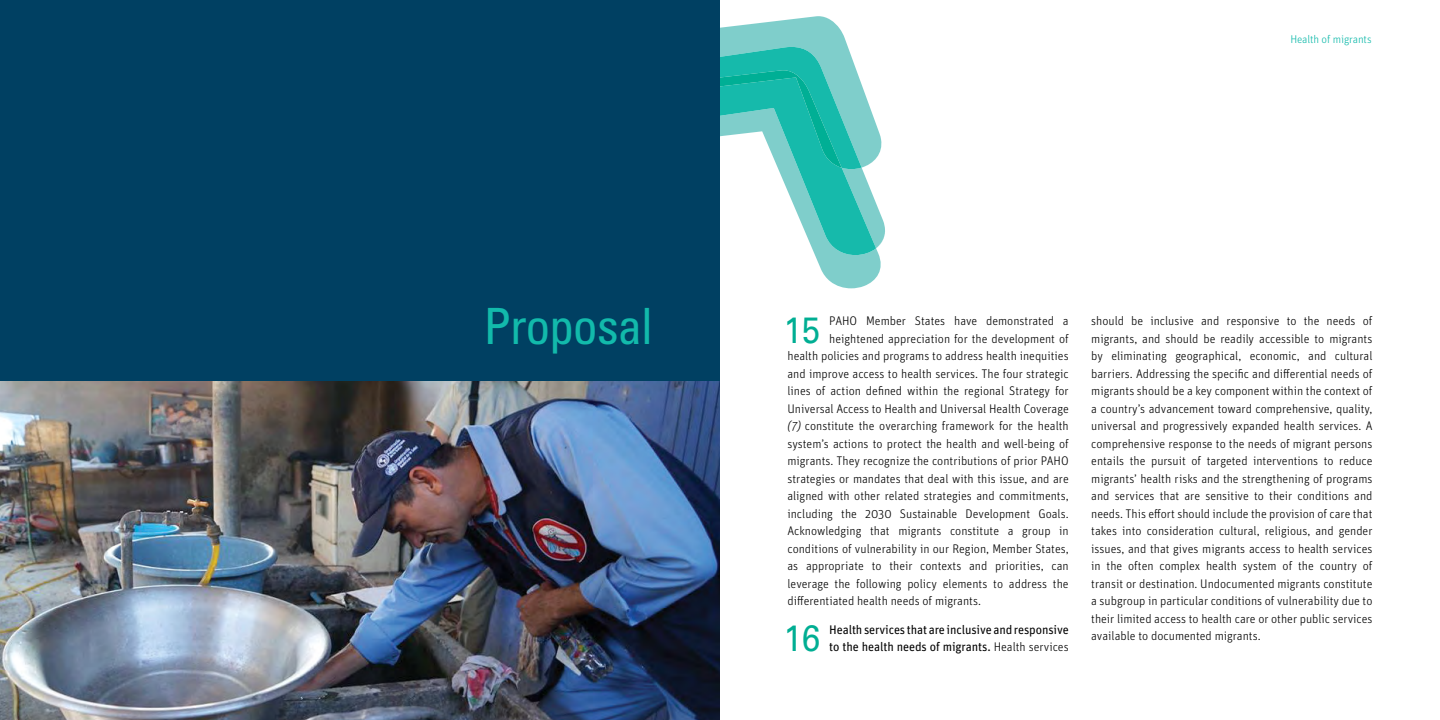
<style>
.page{position:relative;width:1440px;height:720px;background:#fff}
.page>*{position:absolute;margin:0;border:0;box-sizing:border-box;transform-origin:0 0}
.Section_Title{font:condensed 50px "Univers";letter-spacing:-.025em;color:#12baab}
.Body_text_initial_ca{font:36.75px "Univers";color:#00ae93;scale:.9 1}
.Body_text_initial_ca-2{font:300 12.5px/17.5px "Unit";color:#000;text-align:justify}
.Body_text_initial_ca-3{font:12.5px/17.5px "Unit";letter-spacing:-.01em;color:#000}
.t1{font:300 11.25px "Unit";letter-spacing:-.01em;color:#12baab}
.s1{font-style:italic}
.s2{font-weight:300}
</style>
<div class="page">
<div style="left:0;top:0;width:720px;height:720px;background:#004062"></div>
<svg style="left:720px;top:16px;width:165px;height:272px"></svg>
<img style="left:0;top:382px;width:720px;height:338px">
<p class="Section_Title" style="left:484px;top:294px;width:171px">Proposal</p>
<p class="t1" style="left:1290px;top:32px;width:83px">Health of migrants</p>
<p class="Body_text_initial_ca" style="left:784px;top:308px;width:42px">15</p>
<p class="Body_text_initial_ca-2" style="left:829px;top:312px;width:241px">PAHO Member States have demonstrated a</p>
<p class="Body_text_initial_ca-2" style="left:829px;top:329px;width:241px">heightened appreciation for the development of</p>
<p class="Body_text_initial_ca-2" style="left:788px;top:347px;width:283px">health policies and programs to address health inequities</p>
<p class="Body_text_initial_ca-2" style="left:788px;top:364px;width:283px">and improve access to health services. The four strategic</p>
<p class="Body_text_initial_ca-2" style="left:788px;top:382px;width:283px">lines of action defined within the regional Strategy for</p>
<p class="Body_text_initial_ca-2" style="left:788px;top:399px;width:283px">Universal Access to Health and Universal Health Coverage</p>
<p class="Body_text_initial_ca-2" style="left:788px;top:417px;width:283px"><span class="s1">(7)</span> constitute the overarching framework for the health</p>
<p class="Body_text_initial_ca-2" style="left:788px;top:434px;width:283px">system’s actions to protect the health and well-being of</p>
<p class="Body_text_initial_ca-2" style="left:788px;top:452px;width:283px">migrants. They recognize the contributions of prior PAHO</p>
<p class="Body_text_initial_ca-2" style="left:788px;top:469px;width:283px">strategies or mandates that deal with this issue, and are</p>
<p class="Body_text_initial_ca-2" style="left:788px;top:487px;width:283px">aligned with other related strategies and commitments,</p>
<p class="Body_text_initial_ca-2" style="left:788px;top:504px;width:283px">including the 2030 Sustainable Development Goals.</p>
<p class="Body_text_initial_ca-2" style="left:788px;top:522px;width:283px">Acknowledging that migrants constitute a group in</p>
<p class="Body_text_initial_ca-2" style="left:788px;top:539px;width:283px">conditions of vulnerability in our Region, Member States,</p>
<p class="Body_text_initial_ca-2" style="left:788px;top:557px;width:283px">as appropriate to their contexts and priorities, can</p>
<p class="Body_text_initial_ca-2" style="left:788px;top:574px;width:283px">leverage the following policy elements to address the</p>
<p class="Body_text_initial_ca-2" style="left:788px;top:592px;width:195px">differentiated health needs of migrants.</p>
<p class="Body_text_initial_ca" style="left:784px;top:617px;width:42px">16</p>
<p class="Body_text_initial_ca-3" style="left:829px;top:620px;width:241px">Health services that are inclusive and responsive to the health needs of migrants. <span class="s2">Health services</span></p>
<p class="Body_text_initial_ca-2" style="left:1091px;top:312px;width:283px">should be inclusive and responsive to the needs of migrants, and should be readily accessible to migrants by eliminating geographical, economic, and cultural barriers. Addressing the specific and differential needs of migrants should be a key component within the context of a country’s advancement toward comprehensive, quality, universal and progressively expanded health services. A comprehensive response to the needs of migrant persons entails the pursuit of targeted interventions to reduce migrants’ health risks and the strengthening of programs and services that are sensitive to their conditions and needs. This effort should include the provision of care that takes into consideration cultural, religious, and gender issues, and that gives migrants access to health services in the often complex health system of the country of transit or destination. Undocumented migrants constitute a subgroup in particular conditions of vulnerability due to their limited access to health care or other public services available to documented migrants.</p>
</div>
